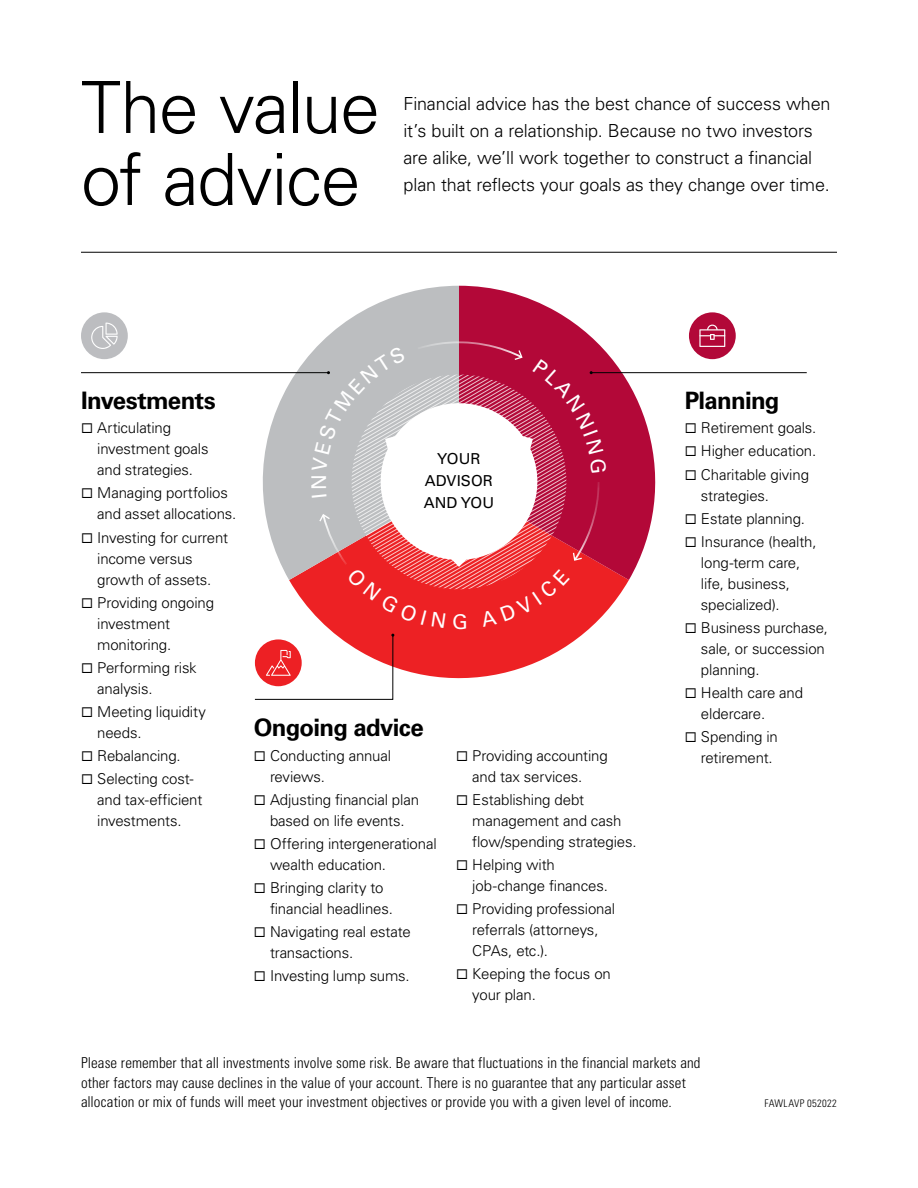
<style>
.page{position:relative;width:918px;height:1188px;background:#fff}
.page>*{position:absolute;margin:0;border:0;box-sizing:border-box;transform-origin:0 0}
.t1{font:300 72px/72px "Univers LT Std";letter-spacing:-.02em;color:#000}
.Body_copy{font:700 24px "Univers LT Std";letter-spacing:-.03em;color:#000}
.t2{font:20.25px "Univers LT Std";color:#fff}
.Intro_copy{font:300 18px/27px "Univers LT Std";letter-spacing:-.01em;color:#000}
.t3{font:15.15px/21.8px "Univers LT Std";letter-spacing:.005em;color:#000;text-align:center}
.t4{font:300 15px/21px "Univers LT Std";letter-spacing:-.01em;color:#000}
.BC_Disclaimer{font:300 condensed 15px/19.5px "Univers LT Std";letter-spacing:.005em;color:#000}
.BC_Copyyright_Code{font:300 condensed 10.5px "Univers LT Std";letter-spacing:.035em;color:#000}
</style>
<div class="page">
<hr style="left:81px;top:252px;width:756px;height:1px;background:#000">
<svg style="left:607px;top:580px;width:22px;height:31px"></svg>
<svg style="left:323px;top:286px;width:136px;height:55px;fill:#bcbec0"></svg>
<svg style="left:459px;top:286px;width:196px;height:294px;fill:#b30838"></svg>
<div style="left:81px;top:312px;width:47px;height:47px;background:#bcbdc0;border-radius:50%"></div>
<svg style="left:91px;top:323px;width:27px;height:26px"></svg>
<hr style="left:81px;top:372px;width:247px;height:1px;background:#000">
<hr style="left:591px;top:372px;width:216px;height:1px;background:#000">
<div style="left:689px;top:312px;width:47px;height:47px;background:#b20838;border-radius:50%"></div>
<svg style="left:699px;top:325px;width:26px;height:22px"></svg>
<svg style="left:254px;top:341px;width:353px;height:359px"></svg>
<h1 class="t1" style="left:81px;top:72px;width:301px">The value of advice</h1>
<p class="Intro_copy" style="left:404px;top:90px;width:429px">Financial advice has the best chance of success when it’s built on a relationship. Because no two investors are alike, we’ll work together to construct a financial plan that reflects your goals as they change over time.</p>
<p class="Body_copy" style="left:81px;top:386px;width:136px">Investments</p>
<p class="t4" style="left:97px;top:418px;width:113px">Articulating investment goals and strategies.</p>
<p class="t4" style="left:97px;top:483px;width:141px">Managing portfolios and asset allocations.</p>
<p class="t4" style="left:97px;top:527px;width:132px">Investing for current income versus growth of assets.</p>
<p class="t4" style="left:97px;top:592px;width:118px">Providing ongoing investment monitoring.</p>
<p class="t4" style="left:97px;top:657px;width:101px">Performing risk analysis.</p>
<p class="t4" style="left:97px;top:701px;width:110px">Meeting liquidity needs.</p>
<p class="t4" style="left:97px;top:745px;width:85px">Rebalancing.</p>
<p class="t4" style="left:97px;top:769px;width:107px">Selecting cost&shy;and tax-efficient investments.</p>
<p class="t2" style="left:307px;top:490px;width:17px;rotate:-90deg">N</p>
<p class="t3" style="left:424px;top:448px;width:72px">YOUR<br>ADVISOR<br>AND YOU</p>
<p class="Body_copy" style="left:254px;top:714px;width:172px">Ongoing advice</p>
<p class="t4" style="left:270px;top:745px;width:123px">Conducting annual reviews.</p>
<p class="t4" style="left:270px;top:789px;width:151px">Adjusting financial plan based on life events.</p>
<p class="t4" style="left:270px;top:833px;width:168px">Offering intergenerational wealth education.</p>
<p class="t4" style="left:270px;top:877px;width:124px">Bringing clarity to financial headlines.</p>
<p class="t4" style="left:270px;top:921px;width:142px">Navigating real estate transactions.</p>
<p class="t4" style="left:270px;top:966px;width:141px">Investing lump sums.</p>
<p class="t4" style="left:472px;top:745px;width:137px">Providing accounting and tax services.</p>
<p class="t4" style="left:472px;top:789px;width:166px">Establishing debt management and cash flow/spending strategies.</p>
<p class="t4" style="left:472px;top:854px;width:137px">Helping with job-change finances.</p>
<p class="t4" style="left:472px;top:898px;width:144px">Providing professional referrals (attorneys,<br>CPAs, etc.).</p>
<p class="t4" style="left:472px;top:963px;width:140px">Keeping the focus on your plan.</p>
<p class="Body_copy" style="left:685px;top:386px;width:96px">Planning</p>
<p class="t4" style="left:701px;top:418px;width:117px">Retirement goals.</p>
<p class="t4" style="left:701px;top:441px;width:117px">Higher education.</p>
<p class="t4" style="left:701px;top:464px;width:110px">Charitable giving strategies.</p>
<p class="t4" style="left:701px;top:508px;width:106px">Estate planning.</p>
<p class="t4" style="left:701px;top:531px;width:117px">Insurance (health, long-term care, life, business, specialized).</p>
<p class="t4" style="left:701px;top:617px;width:128px">Business purchase, sale, or succession planning.</p>
<p class="t4" style="left:701px;top:682px;width:104px">Health care and eldercare.</p>
<p class="t4" style="left:701px;top:727px;width:79px">Spending in retirement.</p>
<p class="BC_Disclaimer" style="left:81px;top:1053px;width:621px">Please remember that all investments involve some risk. Be aware that fluctuations in the financial markets and other factors may cause declines in the value of your account. There is no guarantee that any particular asset allocation or mix of funds will meet your investment objectives or provide you with a given level of income.</p>
<p class="BC_Copyyright_Code" style="left:764px;top:1097px;width:74px">FAWLAVP 052022</p>
</div>
